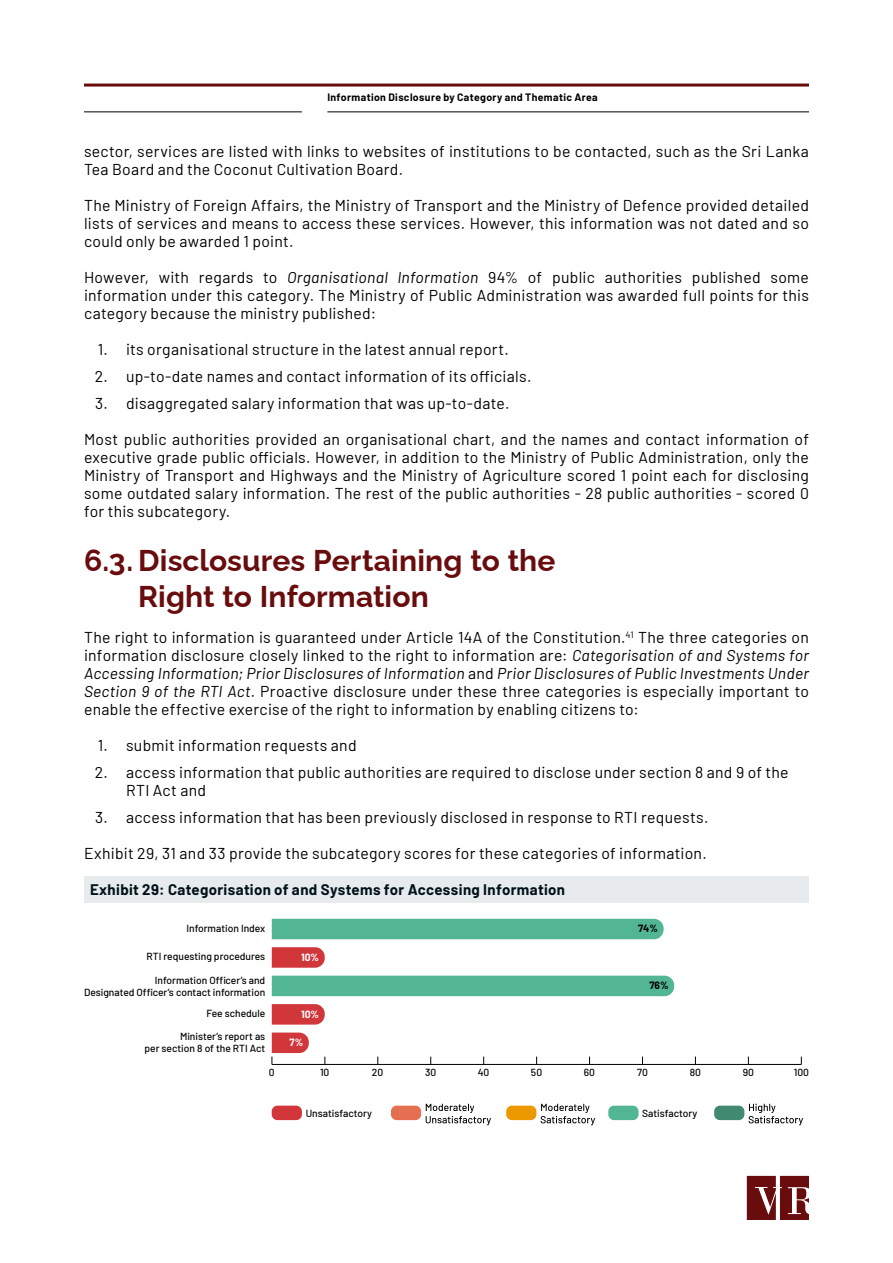
<style>
.page{position:relative;width:893px;height:1263px;background:#fff}
.page>*{position:absolute;margin:0;border:0;box-sizing:border-box;transform-origin:0 0}
.t1{font:700 30px/36px "Raleway";letter-spacing:.005em;color:#680c0d}
.t2{font:15.75px/18px "Barlow";letter-spacing:.02em;color:#000;text-align:justify}
.t3{font:700 15px "Barlow";letter-spacing:.025em;color:#001219}
.t4{font:700 10.5px "Barlow";letter-spacing:.035em;color:#000}
.t5{font:500 10.2px/12.3px "Barlow";color:#000;text-align:right}
.t6{font:700 10.2px "Barlow";color:#fff}
.t7{font:700 10.2px "Barlow";color:#000}
.s1{font-style:italic}
</style>
<div class="page">
<svg style="left:747px;top:1176px;width:62px;height:44px"></svg>
<div style="left:84px;top:876px;width:725px;height:26px;background:#e7ebee"></div>
<div style="left:272px;top:919px;width:392px;height:20px;background:#52b593"></div>
<svg style="left:272px;top:947px;width:53px;height:21px"></svg>
<div style="left:272px;top:976px;width:402px;height:20px;background:#52b593"></div>
<svg style="left:272px;top:1004px;width:53px;height:20px"></svg>
<svg style="left:272px;top:1032px;width:37px;height:32px"></svg>
<hr style="left:272px;top:1064px;width:529px;height:1px;background:#000">
<div style="left:391px;top:1106px;width:30px;height:14px;background:#e56f51;border-radius:6px"></div>
<svg style="left:426px;top:1104px;width:65px;height:21px"></svg>
<div style="left:506px;top:1106px;width:30px;height:14px;background:#ec9900;border-radius:6px"></div>
<svg style="left:541px;top:1104px;width:54px;height:21px"></svg>
<div style="left:272px;top:1106px;width:30px;height:14px;background:#d1363b;border-radius:6px"></div>
<div style="left:608px;top:1106px;width:30px;height:14px;background:#52b593;border-radius:6px"></div>
<div style="left:714px;top:1106px;width:30px;height:14px;background:#418970;border-radius:6px"></div>
<svg style="left:749px;top:1103px;width:54px;height:22px"></svg>
<hr style="left:84px;top:84px;width:725px;height:3px;background:#680c0d">
<hr style="left:84px;top:111px;width:218px;height:1px;background:#000">
<hr style="left:327px;top:111px;width:482px;height:1px;background:#000">
<p class="t4" style="left:327px;top:90px;width:272px">Information Disclosure by Category and Thematic Area</p>
<p class="t2" style="left:84px;top:141px;width:726px">sector, services are listed with links to websites of institutions to be contacted, such as the Sri Lanka<br>Tea Board and the Coconut Cultivation Board.</p>
<p class="t2" style="left:84px;top:195px;width:726px">The Ministry of Foreign Affairs, the Ministry of Transport and the Ministry of Defence provided detailed lists of services and means to access these services. However, this information was not dated and so could only be awarded 1 point.</p>
<p class="t2" style="left:84px;top:267px;width:726px">However, with regards to <span class="s1">Organisational Information</span> 94% of public authorities published some information under this category. The Ministry of Public Administration was awarded full points for this category because the ministry published:</p>
<p class="t2" style="left:98px;top:339px;width:412px">1. its organisational structure in the latest annual report.</p>
<p class="t2" style="left:95px;top:366px;width:438px">2. up-to-date names and contact information of its officials.</p>
<p class="t2" style="left:95px;top:393px;width:416px">3. disaggregated salary information that was up-to-date.</p>
<p class="t2" style="left:84px;top:429px;width:726px">Most public authorities provided an organisational chart, and the names and contact information of executive grade public officials. However, in addition to the Ministry of Public Administration, only the Ministry of Transport and Highways and the Ministry of Agriculture scored 1 point each for disclosing some outdated salary information. The rest of the public authorities - 28 public authorities - scored 0 for this subcategory.</p>
<h1 class="t1" style="left:138px;top:539px;width:419px;text-indent:-54px">6.3. Disclosures Pertaining to the<br>Right to Information</h1>
<p class="t2" style="left:84px;top:627px;width:726px">The right to information is guaranteed under Article 14A of the Constitution.<sup>41</sup> The three categories on information disclosure closely linked to the right to information are: <span class="s1">Categorisation of and Systems for Accessing Information; Prior Disclosures of Information</span> and <span class="s1">Prior Disclosures of Public Investments Under Section 9 of the RTI Act</span>. Proactive disclosure under these three categories is especially important to enable the effective exercise of the right to information by enabling citizens to:</p>
<p class="t2" style="left:98px;top:735px;width:260px">1. submit information requests and</p>
<p class="t2" style="left:126px;top:762px;width:664px;text-indent:-31px">2. access information that public authorities are required to disclose under section 8 and 9 of the<br>RTI Act and</p>
<p class="t2" style="left:95px;top:807px;width:615px">3. access information that has been previously disclosed in response to RTI requests.</p>
<p class="t2" style="left:84px;top:843px;width:624px">Exhibit 29, 31 and 33 provide the subcategory scores for these categories of information.</p>
<p class="t3" style="left:90px;top:879px;width:477px">Exhibit 29: Categorisation of and Systems for Accessing Information</p>
<p class="t5" style="left:187px;top:921px;width:80px">Information Index</p>
<p class="t7" style="left:638px;top:921px;width:21px">74%</p>
<p class="t5" style="left:147px;top:950px;width:120px">RTI requesting procedures</p>
<p class="t6" style="left:301px;top:949px;width:19px">10%</p>
<p class="t5" style="left:84px;top:973px;width:183px">Information Officer’s and<br>Designated Officer’s contact information</p>
<p class="t7" style="left:649px;top:978px;width:21px">76%</p>
<p class="t5" style="left:206px;top:1006px;width:60px">Fee schedule</p>
<p class="t5" style="left:145px;top:1029px;width:122px">Minister’s report as<br>per section 8 of the RTI Act</p>
<p class="t6" style="left:301px;top:1006px;width:19px">10%</p>
<p class="t6" style="left:290px;top:1035px;width:15px">7%</p>
<p class="t5" style="left:269px;top:1065px;width:7px">0</p>
<p class="t5" style="left:320px;top:1065px;width:11px">10</p>
<p class="t5" style="left:372px;top:1065px;width:13px">20</p>
<p class="t5" style="left:425px;top:1065px;width:13px">30</p>
<p class="t5" style="left:478px;top:1065px;width:13px">40</p>
<p class="t5" style="left:531px;top:1065px;width:13px">50</p>
<p class="t5" style="left:584px;top:1065px;width:13px">60</p>
<p class="t5" style="left:637px;top:1065px;width:12px">70</p>
<p class="t5" style="left:690px;top:1065px;width:13px">80</p>
<p class="t5" style="left:743px;top:1065px;width:13px">90</p>
<p class="t5" style="left:794px;top:1065px;width:17px">100</p>
<p class="t5" style="left:306px;top:1106px;width:68px">Unsatisfactory</p>
<p class="t5" style="left:642px;top:1106px;width:57px">Satisfactory</p>
</div>
